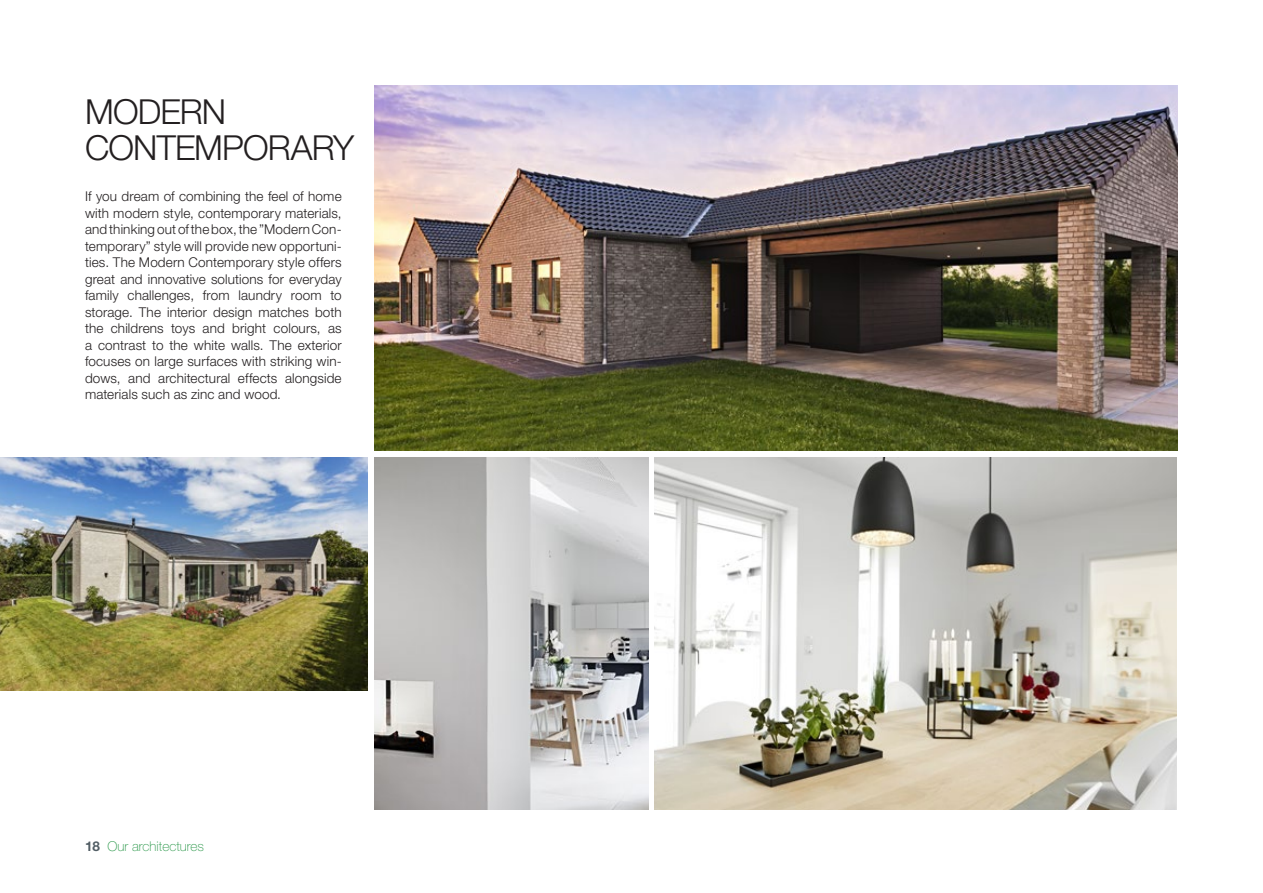
<style>
.page{position:relative;width:1263px;height:893px;background:#fff}
.page>*{position:absolute;margin:0;border:0;box-sizing:border-box;transform-origin:0 0}
.Manchet_-_13_pt{font:300 34.5px/36px "Helvetica Neue LT Std";letter-spacing:-.025em;color:#231f20}
._2{font:300 13.5px/16.5px "Helvetica Neue LT Std";letter-spacing:.01em;color:#231f20;text-align:justify}
.Paginering_venstre{font:100 13.5px "Helvetica Neue LT Std";color:#259545}
.s1{font-weight:700;color:#525e65}
</style>
<div class="page">
<img style="left:374px;top:85px;width:804px;height:366px">
<img style="left:655px;top:457px;width:522px;height:353px">
<img style="left:374px;top:457px;width:274px;height:353px">
<img style="left:0;top:457px;width:368px;height:234px">
<p class="Manchet_-_13_pt" style="left:85px;top:93px;width:271px">MODERN<br>CONTEMPORARY</p>
<p class="_2" style="left:85px;top:188px;width:258px">If you dream of combining the feel of home with modern style, contemporary materials, and thinking out of the box, the ”Modern Con&shy;temporary” style will provide new opportuni&shy;ties. The Modern Contemporary style offers great and innovative solutions for everyday family challenges, from laundry room to storage. The interior design matches both the childrens toys and bright colours, as a contrast to the white walls. The exterior focuses on large surfaces with striking win&shy;dows, and architectural effects alongside materials such as zinc and wood.</p>
<p class="Paginering_venstre" style="left:85px;top:838px;width:121px"><span class="s1">18</span> Our architectures</p>
</div>
